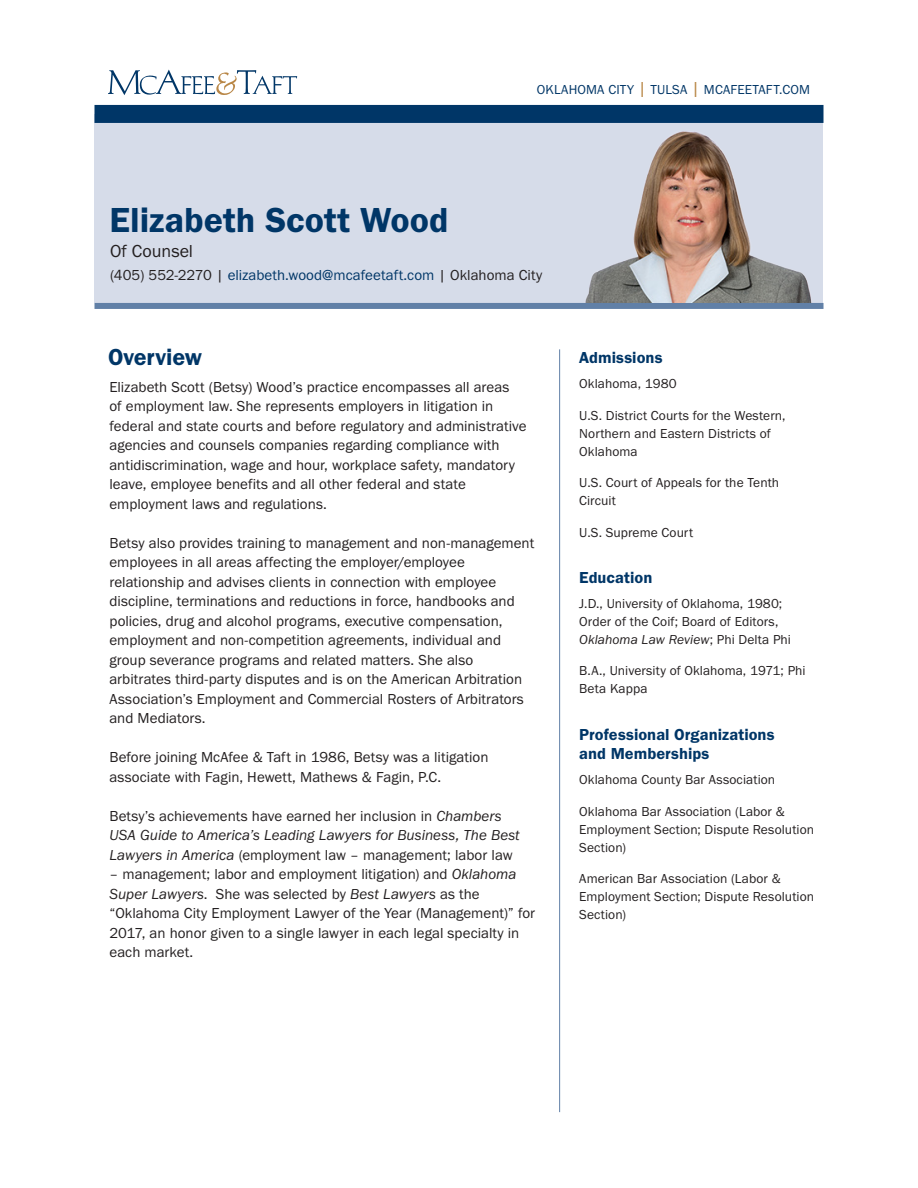
<style>
.page{position:relative;width:918px;height:1188px;background:#fff}
.page>*{position:absolute;margin:0;border:0;box-sizing:border-box;transform-origin:0 0}
.Name{font:36px "Franklin Gothic URW Dem";color:#003667}
.Section_Head{font:24px "Franklin Gothic URW Dem";letter-spacing:-.005em;color:#003667}
.t1{font:18px "Franklin Gothic URW Boo";color:#231f20}
.Sidebar_Head{font:16.5px/19.5px "Franklin Gothic URW Dem";color:#003667}
.Body_text{font:15px/19.5px "Franklin Gothic URW Boo";color:#231f20}
.Contact_info{font:15px "Franklin Gothic URW Boo";color:#003667}
.Sidebar_list_items{font:13.5px/18px "Franklin Gothic URW Boo";letter-spacing:.005em;color:#231f20}
.t2{font:13.5px "Franklin Gothic URW Boo";letter-spacing:.01em;color:#003667}
.s1{font-size:18px;color:#b98747}
.s2{color:#231f20}
.s3{font-family:"Franklin Gothic URW Boo Ita"}
</style>
<div class="page">
<div style="left:94px;top:115px;width:730px;height:188px;background:#d6dce9"></div>
<hr style="left:559px;top:349px;width:1px;height:763px;background:#6180a7">
<svg style="left:108px;top:70px;width:189px;height:25px"></svg>
<div style="left:94px;top:105px;width:730px;height:18px;background:#003667"></div>
<div style="left:94px;top:303px;width:730px;height:6px;background:#6180a7"></div>
<img style="left:585px;top:123px;width:239px;height:180px">
<p class="t2" style="left:537px;top:81px;width:275px">OKLAHOMA CITY <span class="s1">|</span> TULSA <span class="s1">|</span> MCAFEETAFT.COM</p>
<p class="Name" style="left:110px;top:198px;width:341px">Elizabeth Scott Wood</p>
<p class="t1" style="left:110px;top:240px;width:84px">Of Counsel</p>
<p class="Contact_info" style="left:110px;top:265px;width:434px"><span class="s2">(405) 552-2270 |</span> elizabeth.wood@mcafeetaft.com <span class="s2">| Oklahoma City</span></p>
<p class="Section_Head" style="left:108px;top:343px;width:96px">Overview</p>
<p class="Body_text" style="left:110px;top:377px;width:419px">Elizabeth Scott (Betsy) Wood’s practice encompasses all areas<br>of employment law. She represents employers in litigation in federal and state courts and before regulatory and administrative agencies and counsels companies regarding compliance with antidiscrimination, wage and hour, workplace safety, mandatory leave, employee benefits and all other federal and state employment laws and regulations.</p>
<p class="Body_text" style="left:110px;top:533px;width:426px">Betsy also provides training to management and non-management employees in all areas affecting the employer/employee relationship and advises clients in connection with employee discipline, terminations and reductions in force, handbooks and policies, drug and alcohol programs, executive compensation, employment and non-competition agreements, individual and group severance programs and related matters. She also arbitrates third-party disputes and is on the American Arbitration Association’s Employment and Commercial Rosters of Arbitrators and Mediators.</p>
<p class="Body_text" style="left:110px;top:747px;width:381px">Before joining McAfee &amp; Taft in 1986, Betsy was a litigation associate with Fagin, Hewett, Mathews &amp; Fagin, P.C.</p>
<p class="Body_text" style="left:110px;top:806px;width:412px">Betsy’s achievements have earned her inclusion in <span class="s3">Chambers<br>USA Guide to America’s Leading Lawyers for Business, The Best<br>Lawyers in America</span> (employment law – management; labor law</p>
<p class="Body_text" style="left:110px;top:864px;width:427px">– management; labor and employment litigation) and <span class="s3">Oklahoma Super Lawyers</span>. She was selected by <span class="s3">Best Lawyers</span> as the “Oklahoma City Employment Lawyer of the Year (Management)” for 2017, an honor given to a single lawyer in each legal specialty in each market.</p>
<p class="Sidebar_Head" style="left:579px;top:348px;width:85px">Admissions</p>
<p class="Sidebar_list_items" style="left:579px;top:374px;width:99px">Oklahoma, 1980</p>
<p class="Sidebar_list_items" style="left:579px;top:406px;width:208px">U.S. District Courts for the Western,<br>Northern and Eastern Districts of<br>Oklahoma</p>
<p class="Sidebar_list_items" style="left:579px;top:473px;width:202px">U.S. Court of Appeals for the Tenth<br>Circuit</p>
<p class="Sidebar_list_items" style="left:579px;top:523px;width:115px">U.S. Supreme Court</p>
<p class="Sidebar_Head" style="left:579px;top:568px;width:75px">Education</p>
<p class="Sidebar_list_items" style="left:579px;top:594px;width:213px">J.D., University of Oklahoma, 1980;<br>Order of the Coif; Board of Editors,<br><span class="s3">Oklahoma Law Review</span>; Phi Delta Phi</p>
<p class="Sidebar_list_items" style="left:579px;top:662px;width:228px">B.A., University of Oklahoma, 1971; Phi<br>Beta Kappa</p>
<p class="Sidebar_Head" style="left:579px;top:724px;width:197px">Professional Organizations and Memberships</p>
<p class="Sidebar_list_items" style="left:579px;top:770px;width:197px">Oklahoma County Bar Association</p>
<p class="Sidebar_list_items" style="left:579px;top:802px;width:236px">Oklahoma Bar Association (Labor &amp;<br>Employment Section; Dispute Resolution<br>Section)</p>
<p class="Sidebar_list_items" style="left:579px;top:869px;width:236px">American Bar Association (Labor &amp;<br>Employment Section; Dispute Resolution<br>Section)</p>
</div>
